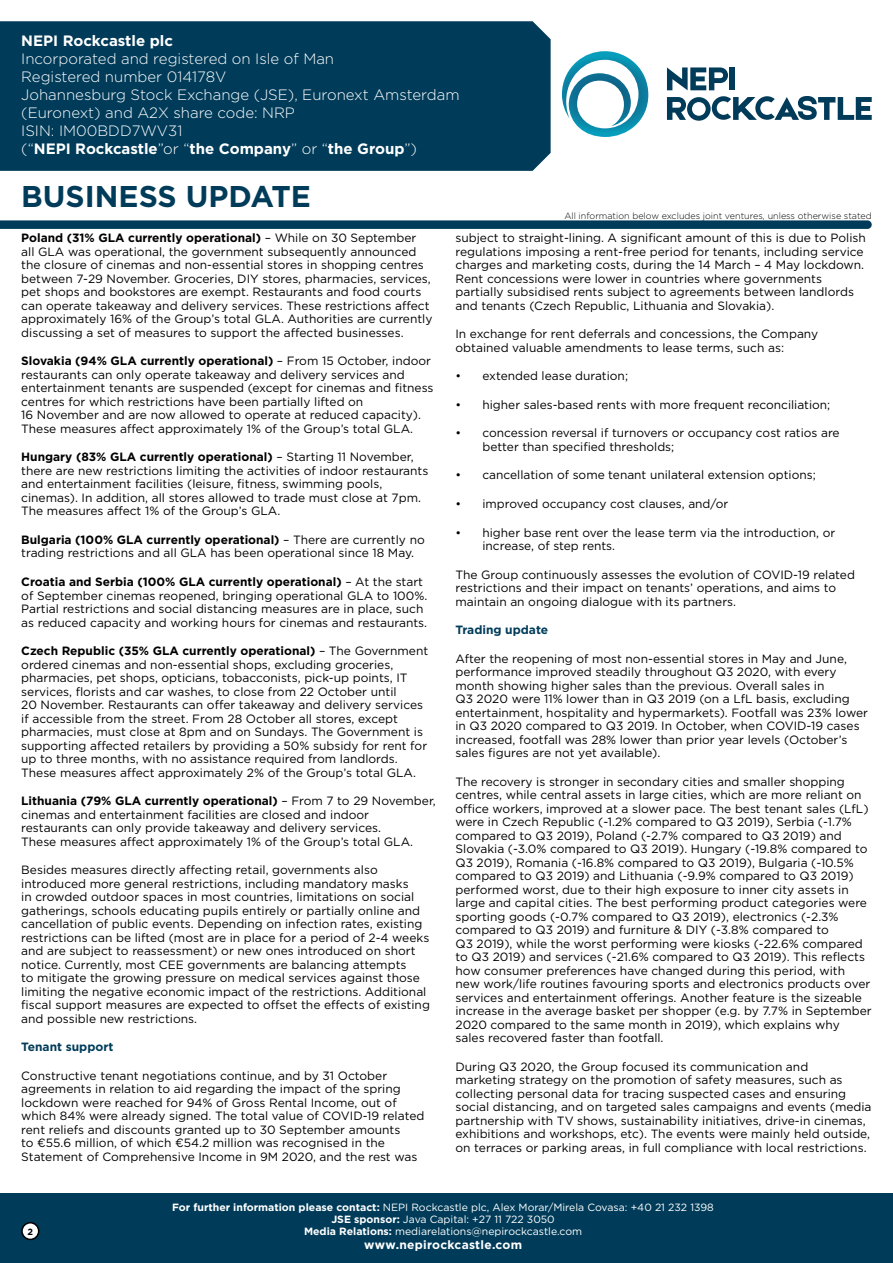
<style>
.page{position:relative;width:893px;height:1263px;background:#fff}
.page>*{position:absolute;margin:0;border:0;box-sizing:border-box;transform-origin:0 0}
.t1{font:700 30px "Gotham";color:#003c5a}
.t2{font:300 15px/18px "Gotham";color:#fff}
.t3{font:700 15px "Gotham";color:#fff}
.t4{font:12px/13.5px "Gotham";color:#000}
.t5{font:700 12px "Gotham";color:#003c5a}
.t6{font:700 12px "Gotham";letter-spacing:.02em;color:#fff}
.t7{font:10.5px/12px "Gotham";color:#fff;text-align:center}
.t8{font:300 9px "Gotham";color:#000}
.t9{font:700 9px "Gotham";color:#000}
.s1{font-weight:700}
</style>
<div class="page">
<svg style="left:0;top:220px;width:872px;height:9px;background:#0e4663"></svg>
<svg style="left:562px;top:51px;width:86px;height:86px"></svg>
<svg style="left:667px;top:67px;width:61px;height:23px"></svg>
<div style="left:729px;top:67px;width:6px;height:23px;background:#013b5a"></div>
<svg style="left:667px;top:96px;width:205px;height:25px"></svg>
<div style="left:0;top:1193px;width:893px;height:70px;background:#003c5a"></div>
<div style="left:0;top:21px;width:551px;height:150px;background:#003c5a"></div>
<div style="left:22px;top:1223px;width:17px;height:16px;background:#fff;border-radius:50%"></div>
<div style="left:21px;top:1222px;width:18px;height:18px;border:2px solid #000;border-radius:50%"></div>
<p class="t3" style="left:21px;top:31px;width:153px">NEPI Rockcastle plc</p>
<p class="t2" style="left:21px;top:49px;width:440px">Incorporated and registered on Isle of Man<br>Registered number 014178V<br>Johannesburg Stock Exchange (JSE), Euronext Amsterdam (Euronext) and A2X share code: NRP<br>ISIN: IM00BDD7WV31<br>(“<span class="s1">NEPI Rockcastle</span>”or “<span class="s1">the Company</span>” or “<span class="s1">the Group</span>”)</p>
<h1 class="t1" style="left:21px;top:177px;width:291px">BUSINESS UPDATE</h1>
<p class="t4" style="left:21px;top:231px;width:413px"><span class="s1">Poland (31% GLA currently operational)</span> – While on 30 September all GLA was operational, the government subsequently announced the closure of cinemas and non-essential stores in shopping centres between 7-29 November. Groceries, DIY stores, pharmacies, services, pet shops and bookstores are exempt. Restaurants and food courts can operate takeaway and delivery services. These restrictions affect approximately 16% of the Group’s total GLA. Authorities are currently discussing a set of measures to support the affected businesses.</p>
<p class="t4" style="left:21px;top:354px;width:414px"><span class="s1">Slovakia (94% GLA currently operational)</span> – From 15 October, indoor restaurants can only operate takeaway and delivery services and entertainment tenants are suspended (except for cinemas and fitness centres for which restrictions have been partially lifted on<br>16 November and are now allowed to operate at reduced capacity).<br>These measures affect approximately 1% of the Group’s total GLA.</p>
<p class="t4" style="left:21px;top:450px;width:409px"><span class="s1">Hungary (83% GLA currently operational)</span> – Starting 11 November, there are new restrictions limiting the activities of indoor restaurants and entertainment facilities (leisure, fitness, swimming pools, cinemas). In addition, all stores allowed to trade must close at 7pm.<br>The measures affect 1% of the Group’s GLA.</p>
<p class="t4" style="left:21px;top:533px;width:405px"><span class="s1">Bulgaria (100% GLA currently operational)</span> – There are currently no trading restrictions and all GLA has been operational since 18 May.</p>
<p class="t4" style="left:21px;top:575px;width:408px"><span class="s1">Croatia and Serbia (100% GLA currently operational)</span> – At the start of September cinemas reopened, bringing operational GLA to 100%.<br>Partial restrictions and social distancing measures are in place, such as reduced capacity and working hours for cinemas and restaurants.</p>
<p class="t4" style="left:21px;top:644px;width:408px"><span class="s1">Czech Republic (35% GLA currently operational)</span> – The Government ordered cinemas and non-essential shops, excluding groceries, pharmacies, pet shops, opticians, tobacconists, pick-up points, IT services, florists and car washes, to close from 22 October until<br>20 November. Restaurants can offer takeaway and delivery services if accessible from the street. From 28 October all stores, except pharmacies, must close at 8pm and on Sundays. The Government is supporting affected retailers by providing a 50% subsidy for rent for up to three months, with no assistance required from landlords.<br>These measures affect approximately 2% of the Group’s total GLA.</p>
<p class="t4" style="left:21px;top:794px;width:416px"><span class="s1">Lithuania (79% GLA currently operational)</span> – From 7 to 29 November, cinemas and entertainment facilities are closed and indoor restaurants can only provide takeaway and delivery services.<br>These measures affect approximately 1% of the Group’s total GLA.</p>
<p class="t4" style="left:21px;top:863px;width:410px">Besides measures directly affecting retail, governments also introduced more general restrictions, including mandatory masks<br>in crowded outdoor spaces in most countries, limitations on social gatherings, schools educating pupils entirely or partially online and cancellation of public events. Depending on infection rates, existing restrictions can be lifted (most are in place for a period of 2-4 weeks and are subject to reassessment) or new ones introduced on short notice. Currently, most CEE governments are balancing attempts<br>to mitigate the growing pressure on medical services against those limiting the negative economic impact of the restrictions. Additional fiscal support measures are expected to offset the effects of existing and possible new restrictions.</p>
<p class="t5" style="left:21px;top:1039px;width:94px">Tenant support</p>
<p class="t4" style="left:21px;top:1068px;width:405px">Constructive tenant negotiations continue, and by 31 October agreements in relation to aid regarding the impact of the spring lockdown were reached for 94% of Gross Rental Income, out of which 84% were already signed. The total value of COVID-19 related rent reliefs and discounts granted up to 30 September amounts<br>to €55.6 million, of which €54.2 million was recognised in the Statement of Comprehensive Income in 9M 2020, and the rest was</p>
<p class="t8" style="left:564px;top:210px;width:309px">All information below excludes joint ventures, unless otherwise stated</p>
<p class="t4" style="left:455px;top:231px;width:412px">subject to straight-lining. A significant amount of this is due to Polish regulations imposing a rent-free period for tenants, including service charges and marketing costs, during the 14 March – 4 May lockdown.<br>Rent concessions were lower in countries where governments partially subsidised rents subject to agreements between landlords and tenants (Czech Republic, Lithuania and Slovakia).</p>
<p class="t4" style="left:455px;top:327px;width:364px">In exchange for rent deferrals and concessions, the Company obtained valuable amendments to lease terms, such as:</p>
<p class="t4" style="left:455px;top:369px;width:174px">• extended lease duration;</p>
<p class="t4" style="left:455px;top:397px;width:376px">• higher sales-based rents with more frequent reconciliation;</p>
<p class="t4" style="left:482px;top:426px;width:359px;text-indent:-27px">• concession reversal if turnovers or occupancy cost ratios are better than specified thresholds;</p>
<p class="t4" style="left:455px;top:468px;width:362px">• cancellation of some tenant unilateral extension options;</p>
<p class="t4" style="left:455px;top:497px;width:274px">• improved occupancy cost clauses, and/or</p>
<p class="t4" style="left:482px;top:525px;width:354px;text-indent:-27px">• higher base rent over the lease term via the introduction, or increase, of step rents.</p>
<p class="t4" style="left:455px;top:567px;width:401px">The Group continuously assesses the evolution of COVID-19 related restrictions and their impact on tenants’ operations, and aims to maintain an ongoing dialogue with its partners.</p>
<p class="t5" style="left:455px;top:622px;width:94px">Trading update</p>
<p class="t4" style="left:455px;top:651px;width:414px">After the reopening of most non-essential stores in May and June, performance improved steadily throughout Q3 2020, with every month showing higher sales than the previous. Overall sales in<br>Q3 2020 were 11% lower than in Q3 2019 (on a LfL basis, excluding entertainment, hospitality and hypermarkets). Footfall was 23% lower in Q3 2020 compared to Q3 2019. In October, when COVID-19 cases increased, footfall was 28% lower than prior year levels (October’s sales figures are not yet available).</p>
<p class="t4" style="left:455px;top:774px;width:418px">The recovery is stronger in secondary cities and smaller shopping centres, while central assets in large cities, which are more reliant on office workers, improved at a slower pace. The best tenant sales (LfL) were in Czech Republic (-1.2% compared to Q3 2019), Serbia (-1.7% compared to Q3 2019), Poland (-2.7% compared to Q3 2019) and Slovakia (-3.0% compared to Q3 2019). Hungary (-19.8% compared to Q3 2019), Romania (-16.8% compared to Q3 2019), Bulgaria (-10.5% compared to Q3 2019) and Lithuania (-9.9% compared to Q3 2019) performed worst, due to their high exposure to inner city assets in large and capital cities. The best performing product categories were sporting goods (-0.7% compared to Q3 2019), electronics (-2.3% compared to Q3 2019) and furniture &amp; DIY (-3.8% compared to<br>Q3 2019), while the worst performing were kiosks (-22.6% compared to Q3 2019) and services (-21.6% compared to Q3 2019). This reflects how consumer preferences have changed during this period, with new work/life routines favouring sports and electronics products over services and entertainment offerings. Another feature is the sizeable increase in the average basket per shopper (e.g. by 7.7% in September 2020 compared to the same month in 2019), which explains why sales recovered faster than footfall.</p>
<p class="t4" style="left:455px;top:1059px;width:418px">During Q3 2020, the Group focused its communication and<br>marketing strategy on the promotion of safety measures, such as collecting personal data for tracing suspected cases and ensuring social distancing, and on targeted sales campaigns and events (media partnership with TV shows, sustainability initiatives, drive-in cinemas, exhibitions and workshops, etc). The events were mainly held outside, on terraces or parking areas, in full compliance with local restrictions.</p>
<p class="t9" style="left:28px;top:1225px;width:7px">2</p>
<p class="t7" style="left:172px;top:1201px;width:543px"><span class="s1">For further information please contact:</span> NEPI Rockcastle plc, Alex Morar/Mirela Covasa: +40 21 232 1398<br><span class="s1">JSE sponsor:</span> Java Capital: +27 11 722 3050<br><span class="s1">Media Relations:</span> mediarelations@nepirockcastle.com</p>
<p class="t6" style="left:364px;top:1237px;width:160px">www.nepirockcastle.com</p>
</div>
